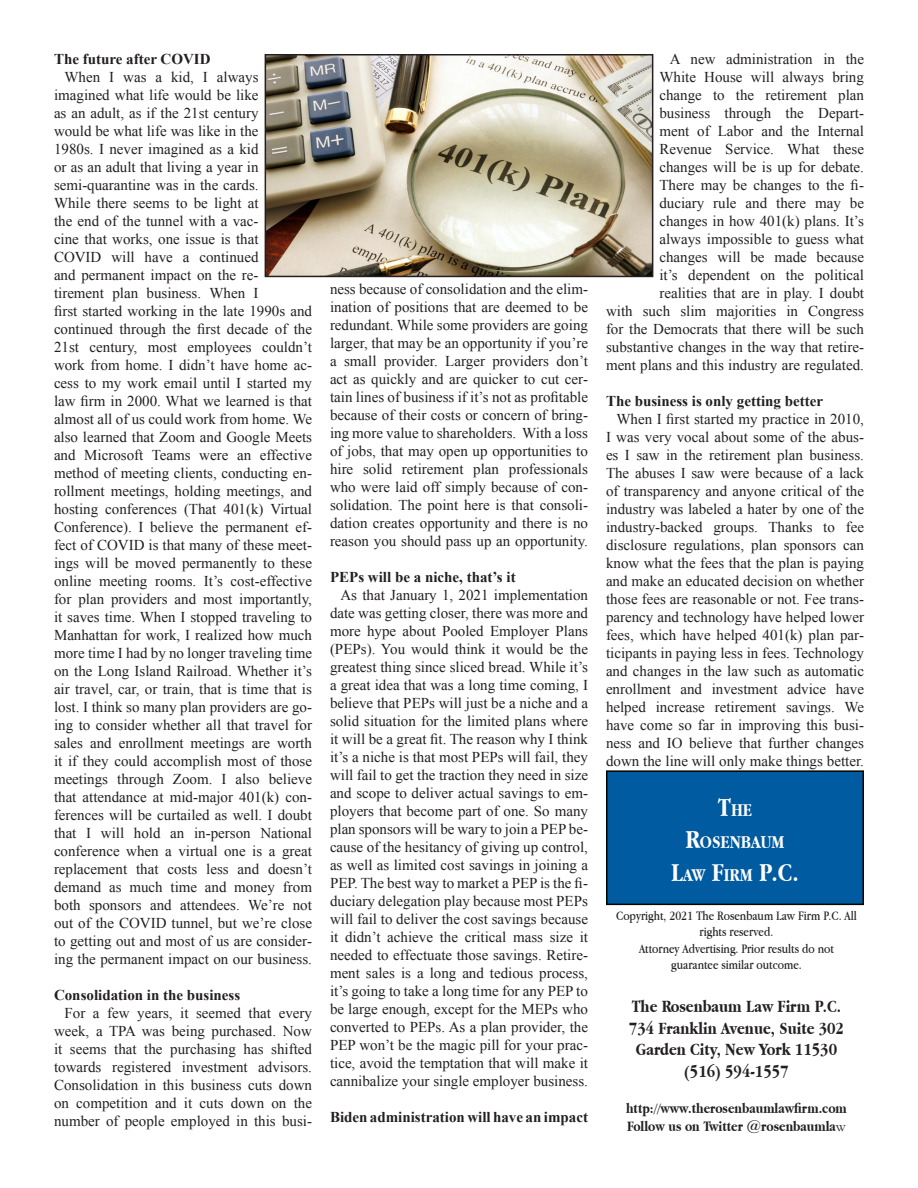
<style>
.page{position:relative;width:918px;height:1188px;background:#fff}
.page>*{position:absolute;margin:0;border:0;box-sizing:border-box;transform-origin:0 0}
.t1{font:700 27px "Apple Garamond";color:#fff}
.t2{font:700 18.9px "Apple Garamond";color:#fff}
.t3{font:700 18px "Apple Garamond";color:#231f20}
.t4{font:15px/18px "Times New Roman";color:#231f20;text-align:justify}
.t5{font:700 15px "Times New Roman";color:#231f20}
.t6{font:700 15px "Apple Garamond";color:#231f20}
.t7{font:13.5px/16.2px "Apple Garamond";color:#231f20;text-align:center}
.s1{font-size:27px}
.s2{font-size:18.9px}
.s3{font-family:"Garamond";font-weight:400}
</style>
<div class="page">
<div style="left:607px;top:771px;width:256px;height:133px;background:#015ba0"></div>
<div style="left:606px;top:770px;width:258px;height:135px;border:2px solid #000400"></div>
<img style="left:268px;top:57px;width:382px;height:217px">
<div style="left:265px;top:54px;width:388px;height:223px;border:2px solid #231f20"></div>
<p class="t5" style="left:54px;top:49px;width:158px">The future after COVID</p>
<p class="t4" style="left:54px;top:68px;width:260px;text-align:left;text-indent:10px">When I was a kid, I always imagined what life would be like<br>as an adult, as if the 21st century<br>would be what life was like in the<br>1980s. I never imagined as a kid<br>or as an adult that living a year in semi-quarantine was in the cards.<br>While there seems to be light at<br>the end of the tunnel with a vac-<br>cine that works, one issue is that<br>COVID will have a continued<br>and permanent impact on the re&shy;tirement plan business. When I<br>first started working in the late 1990s and continued through the first decade of the 21st century, most employees couldn’t work from home. I didn’t have home ac&shy;cess to my work email until I started my law firm in 2000. What we learned is that almost all of us could work from home. We also learned that Zoom and Google Meets and Microsoft Teams were an effective method of meeting clients, conducting en&shy;rollment meetings, holding meetings, and hosting conferences (That 401(k) Virtual Conference). I believe the permanent ef&shy;fect of COVID is that many of these meet&shy;ings will be moved permanently to these online meeting rooms. It’s cost-effective for plan providers and most importantly, it saves time. When I stopped traveling to Manhattan for work, I realized how much more time I had by no longer traveling time on the Long Island Railroad. Whether it’s air travel, car, or train, that is time that is lost. I think so many plan providers are go&shy;ing to consider whether all that travel for sales and enrollment meetings are worth it if they could accomplish most of those meetings through Zoom. I also believe that attendance at mid-major 401(k) con&shy;ferences will be curtailed as well. I doubt that I will hold an in-person National conference when a virtual one is a great replacement that costs less and doesn’t demand as much time and money from both sponsors and attendees. We’re not out of the COVID tunnel, but we’re close to getting out and most of us are consider&shy;ing the permanent impact on our business.</p>
<p class="t5" style="left:54px;top:985px;width:188px">Consolidation in the business</p>
<p class="t4" style="left:54px;top:1004px;width:260px;text-indent:10px">For a few years, it seemed that every week, a TPA was being purchased. Now it seems that the purchasing has shifted towards registered investment advisors.<br>Consolidation in this business cuts down on competition and it cuts down on the number of people employed in this busi-</p>
<p class="t4" style="left:330px;top:279px;width:260px">ness because of consolidation and the elim&shy;ination of positions that are deemed to be redundant. While some providers are going larger, that may be an opportunity if you’re a small provider. Larger providers don’t act as quickly and are quicker to cut cer&shy;tain lines of business if it’s not as profitable because of their costs or concern of bring&shy;ing more value to shareholders. With a loss of jobs, that may open up opportunities to hire solid retirement plan professionals who were laid off simply because of con&shy;solidation. The point here is that consoli&shy;dation creates opportunity and there is no reason you should pass up an opportunity.</p>
<p class="t5" style="left:330px;top:566px;width:187px">PEPs will be a niche, that’s it</p>
<p class="t4" style="left:330px;top:585px;width:260px;text-indent:10px">As that January 1, 2021 implementation date was getting closer, there was more and more hype about Pooled Employer Plans (PEPs). You would think it would be the greatest thing since sliced bread. While it’s a great idea that was a long time coming, I believe that PEPs will just be a niche and a solid situation for the limited plans where it will be a great fit. The reason why I think it’s a niche is that most PEPs will fail, they will fail to get the traction they need in size and scope to deliver actual savings to em&shy;ployers that become part of one. So many plan sponsors will be wary to join a PEP be&shy;cause of the hesitancy of giving up control, as well as limited cost savings in joining a PEP. The best way to market a PEP is the fi&shy;duciary delegation play because most PEPs will fail to deliver the cost savings because it didn’t achieve the critical mass size it needed to effectuate those savings. Retire&shy;ment sales is a long and tedious process, it’s going to take a long time for any PEP to be large enough, except for the MEPs who converted to PEPs. As a plan provider, the PEP won’t be the magic pill for your prac&shy;tice, avoid the temptation that will make it cannibalize your single employer business.</p>
<p class="t5" style="left:330px;top:1106px;width:260px">Biden administration will have an impact</p>
<p class="t4" style="left:606px;top:50px;width:260px;text-align:right">A new administration in the<br>White House will always bring<br>change to the retirement plan business through the Depart-<br>ment of Labor and the Internal<br>Revenue Service. What these<br>changes will be is up for debate.<br>There may be changes to the fi-<br>duciary rule and there may be<br>changes in how 401(k) plans. It’s<br>always impossible to guess what<br>changes will be made because<br>it’s dependent on the political<br>realities that are in play. I doubt<br>with such slim majorities in Congress for the Democrats that there will be such substantive changes in the way that retire&shy;ment plans and this industry are regulated.</p>
<p class="t5" style="left:606px;top:391px;width:219px">The business is only getting better</p>
<p class="t4" style="left:606px;top:410px;width:260px;text-indent:10px">When I first started my practice in 2010, I was very vocal about some of the abus&shy;es I saw in the retirement plan business.<br>The abuses I saw were because of a lack of transparency and anyone critical of the industry was labeled a hater by one of the industry-backed groups. Thanks to fee disclosure regulations, plan sponsors can know what the fees that the plan is paying and make an educated decision on whether those fees are reasonable or not. Fee trans&shy;parency and technology have helped lower fees, which have helped 401(k) plan par&shy;ticipants in paying less in fees. Technology and changes in the law such as automatic enrollment and investment advice have helped increase retirement savings. We have come so far in improving this busi&shy;ness and IO believe that further changes down the line will only make things better.</p>
<p class="t2" style="left:718px;top:799px;width:36px"><span class="s1">T</span>HE</p>
<p class="t2" style="left:685px;top:832px;width:101px"><span class="s1">R</span>OSENBAUM</p>
<p class="t1" style="left:671px;top:857px;width:129px">L<span class="s2">AW</span> F<span class="s2">IRM</span> P.C.</p>
<p class="t7" style="left:616px;top:907px;width:242px">Copyright, 2021 The Rosenbaum Law Firm P.C. All rights reserved.</p>
<p class="t7" style="left:639px;top:940px;width:196px">Attorney Advertising. Prior results do not</p>
<p class="t7" style="left:671px;top:956px;width:132px">guarantee similar outcome.</p>
<p class="t3" style="left:632px;top:996px;width:211px">The Rosenbaum Law Firm P.C.</p>
<p class="t3" style="left:629px;top:1018px;width:217px">734 Franklin Avenue, Suite 302</p>
<p class="t3" style="left:636px;top:1039px;width:203px">Garden City, New York 11530</p>
<p class="t3" style="left:684px;top:1061px;width:106px">(516) 594-1557</p>
<p class="t6" style="left:626px;top:1100px;width:222px">http://www.therosenbaumlawfirm.com</p>
<p class="t6" style="left:627px;top:1118px;width:220px">Follow us on Twitter @rosenbaumla<span class="s3">w</span></p>
</div>
